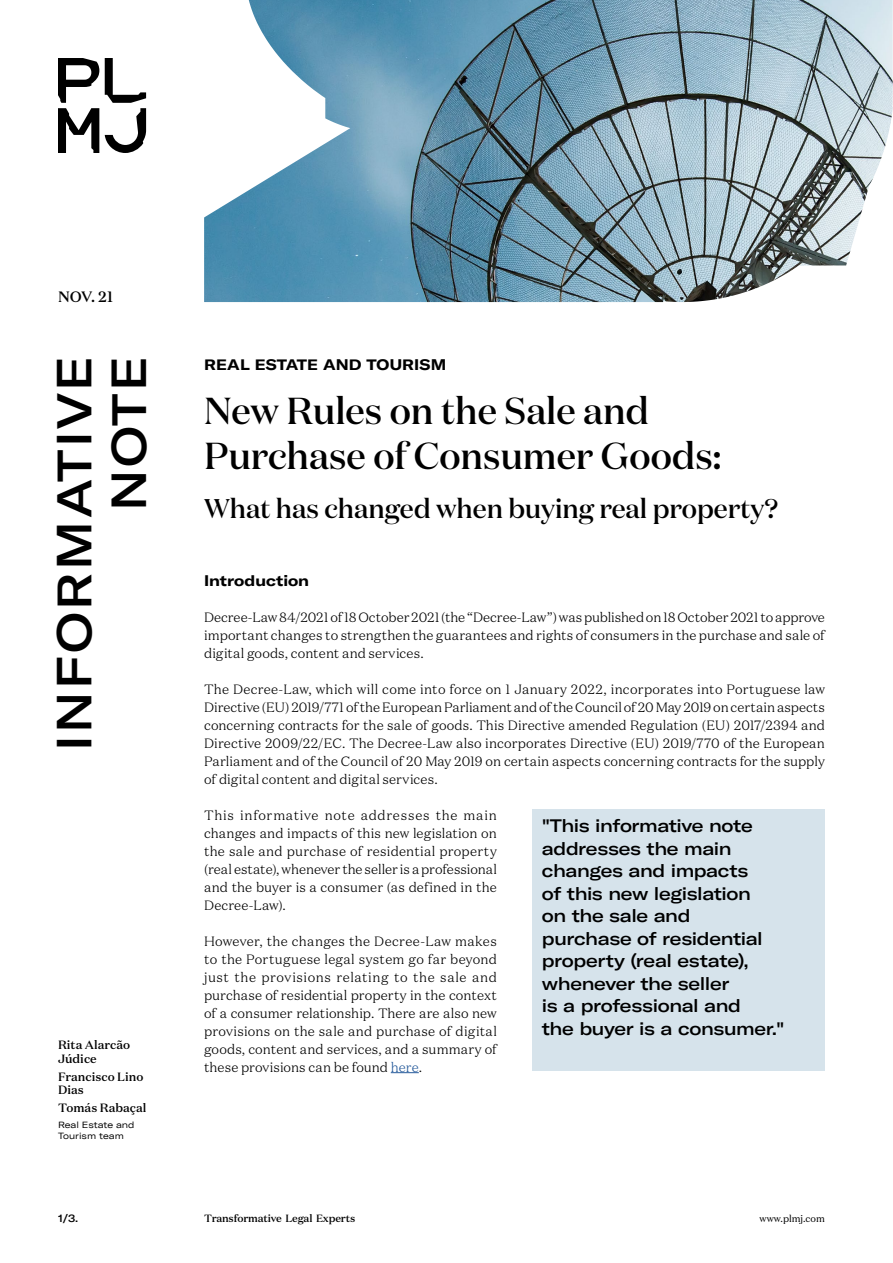
<style>
.page{position:relative;width:893px;height:1263px;background:#fff}
.page>*{position:absolute;margin:0;border:0;box-sizing:border-box;transform-origin:0 0}
.t1{font:500 expanded 48px/54.8px "GT America";letter-spacing:.05em;color:#000;text-align:right}
.t2{font:500 37.5px/45px "Domaine Display";color:#000}
.t3{font:500 27px "Domaine Display";color:#000}
.t4{font:500 expanded 18px/22.5px "GT America";letter-spacing:-.02em;color:#000}
.t5{font:700 expanded 15px "GT America";letter-spacing:.005em;color:#000}
.t6{font:500 15px "Domaine Text";color:#000}
.t7{font:300 13.5px/18px "Domaine Text";letter-spacing:.005em;color:#000;text-align:justify}
.t8{font:500 12px/13.5px "Domaine Text";color:#000}
.t9{font:500 10.5px "Domaine Text";letter-spacing:-.02em;color:#000}
.t10{font:500 expanded 10.5px "GT America";color:#000}
.t11{font:9.75px "Domaine Text";color:#000}
.t12{font:expanded 9px/11.2px "GT America";color:#000}
.s1{color:#275b9b}
</style>
<div class="page">
<svg style="left:58px;top:58px;width:88px;height:95px"></svg>
<img style="left:204px;top:0;width:689px;height:302px">
<svg style="left:391px;top:1072px;width:28px;height:1px"></svg>
<div style="left:533px;top:809px;width:292px;height:261px;background:#d6e3eb"></div>
<p class="t6" style="left:58px;top:287px;width:57px">NOV. 21</p>
<h1 class="t1" style="left:47px;top:751px;width:396px;rotate:-90deg">INFORMATIVE<br>NOTE</h1>
<p class="t8" style="left:58px;top:1038px;width:74px">Rita Alarcão<br>Júdice</p>
<p class="t8" style="left:58px;top:1069px;width:87px">Francisco Lino<br>Dias</p>
<p class="t8" style="left:58px;top:1101px;width:90px">Tomás Rabaçal</p>
<p class="t12" style="left:58px;top:1119px;width:78px">Real Estate and<br>Tourism team</p>
<p class="t10" style="left:58px;top:1211px;width:22px">1/3.</p>
<p class="t5" style="left:204px;top:355px;width:244px">REAL ESTATE AND TOURISM</p>
<h2 class="t2" style="left:204px;top:388px;width:519px">New Rules on the Sale and<br>Purchase of Consumer Goods:</h2>
<h3 class="t3" style="left:204px;top:492px;width:576px">What has changed when buying real property?</h3>
<p class="t5" style="left:204px;top:571px;width:107px">Introduction</p>
<p class="t7" style="left:204px;top:608px;width:622px">Decree-Law 84/2021 of 18 October 2021 (the “Decree-Law”) was published on 18 October 2021 to approve important changes to strengthen the guarantees and rights of consumers in the purchase and sale of digital goods, content and services.</p>
<p class="t7" style="left:204px;top:680px;width:622px">The Decree-Law, which will come into force on 1 January 2022, incorporates into Portuguese law Directive (EU) 2019/771 of the European Parliament and of the Council of 20 May 2019 on certain aspects concerning contracts for the sale of goods. This Directive amended Regulation (EU) 2017/2394 and Directive 2009/22/EC. The Decree-Law also incorporates Directive (EU) 2019/770 of the European Parliament and of the Council of 20 May 2019 on certain aspects concerning contracts for the supply of digital content and digital services.</p>
<p class="t7" style="left:204px;top:806px;width:294px">This informative note addresses the main changes and impacts of this new legislation on the sale and purchase of residential property (real estate), whenever the seller is a professional and the buyer is a consumer (as defined in the Decree-Law).</p>
<p class="t7" style="left:204px;top:932px;width:294px">However, the changes the Decree-Law makes to the Portuguese legal system go far beyond just the provisions relating to the sale and purchase of residential property in the context of a consumer relationship. There are also new provisions on the sale and purchase of digital goods, content and services, and a summary of these provisions can be found <span class="s1">here</span>.</p>
<h3 class="t4" style="left:542px;top:814px;width:244px">"This informative note addresses the main changes and impacts<br>of this new legislation<br>on the sale and purchase of residential property (real estate), whenever the seller<br>is a professional and<br>the buyer is a consumer."</h3>
<p class="t9" style="left:204px;top:1211px;width:153px">Transformative Legal Experts</p>
<p class="t11" style="left:760px;top:1212px;width:67px">www.plmj.com</p>
</div>
